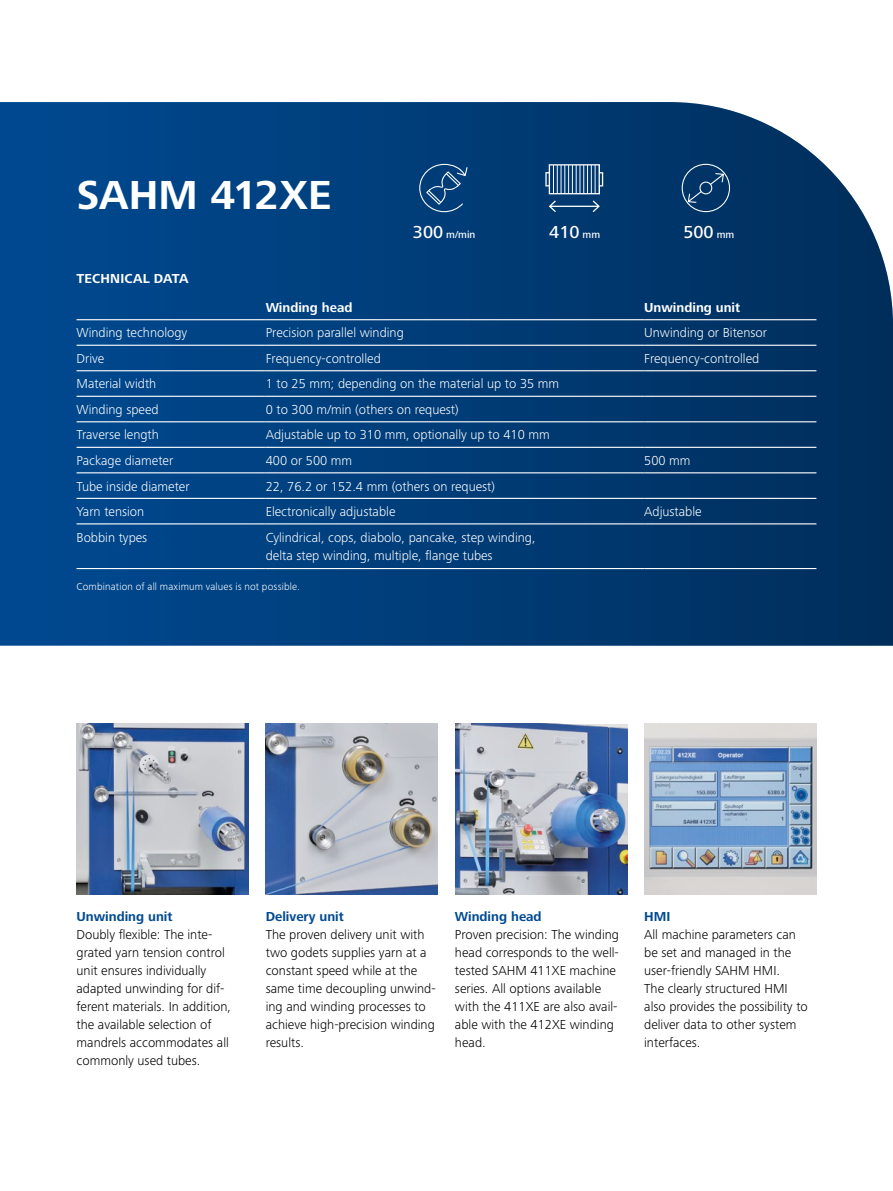
<style>
.page{position:relative;width:893px;height:1191px;background:#fff}
.page>*{position:absolute;margin:0;border:0;box-sizing:border-box;transform-origin:0 0}
.t1{font:700 42px "Frutiger Next LTW1 G";color:#fff}
.t2{font:500 18px "Frutiger Next LTW1 G";color:#fff}
.t3{font:300 13.5px/18px "Frutiger Next LTW1 G";color:#000}
.t4{font:300 13.5px/18px "Frutiger Next LTW1 G";color:#fff}
.t5{font:700 13.5px "Frutiger Next LTW1 G";color:#004a92}
.t6{font:700 13.5px "Frutiger Next LTW1 G";color:#fff}
.t7{font:300 10.5px "Frutiger Next LTW1 G";letter-spacing:.015em;color:#fff}
.t8{font:500 10.5px "Frutiger Next LTW1 G";color:#fff}
.s1{font-size:18px}
.s2{font-size:10.5px}
</style>
<div class="page">
<svg style="left:0;top:102px;width:893px;height:543px;background:#07417b"></svg>
<hr style="left:77px;top:319px;width:189px;height:1px;background:#fff">
<hr style="left:77px;top:345px;width:189px;height:1px;background:#fff">
<hr style="left:77px;top:370px;width:189px;height:1px;background:#fff">
<hr style="left:77px;top:396px;width:189px;height:1px;background:#fff">
<hr style="left:77px;top:421px;width:189px;height:1px;background:#fff">
<hr style="left:77px;top:447px;width:189px;height:1px;background:#fff">
<hr style="left:77px;top:472px;width:189px;height:1px;background:#fff">
<hr style="left:77px;top:498px;width:189px;height:1px;background:#fff">
<hr style="left:77px;top:523px;width:189px;height:1px;background:#fff">
<hr style="left:77px;top:568px;width:189px;height:1px;background:#fff">
<hr style="left:266px;top:319px;width:378px;height:1px;background:#fff">
<hr style="left:644px;top:319px;width:172px;height:1px;background:#fff">
<hr style="left:266px;top:345px;width:378px;height:1px;background:#fff">
<hr style="left:644px;top:345px;width:172px;height:1px;background:#fff">
<hr style="left:266px;top:370px;width:378px;height:1px;background:#fff">
<hr style="left:644px;top:370px;width:172px;height:1px;background:#fff">
<hr style="left:266px;top:396px;width:378px;height:1px;background:#fff">
<hr style="left:644px;top:396px;width:172px;height:1px;background:#fff">
<hr style="left:266px;top:421px;width:378px;height:1px;background:#fff">
<hr style="left:644px;top:421px;width:172px;height:1px;background:#fff">
<hr style="left:266px;top:447px;width:378px;height:1px;background:#fff">
<hr style="left:644px;top:447px;width:172px;height:1px;background:#fff">
<hr style="left:266px;top:472px;width:378px;height:1px;background:#fff">
<hr style="left:644px;top:472px;width:172px;height:1px;background:#fff">
<hr style="left:266px;top:498px;width:378px;height:1px;background:#fff">
<hr style="left:644px;top:498px;width:172px;height:1px;background:#fff">
<hr style="left:266px;top:523px;width:378px;height:1px;background:#fff">
<hr style="left:644px;top:523px;width:172px;height:1px;background:#fff">
<hr style="left:266px;top:568px;width:378px;height:1px;background:#fff">
<hr style="left:644px;top:568px;width:172px;height:1px;background:#fff">
<svg style="left:549px;top:200px;width:51px;height:12px"></svg>
<svg style="left:545px;top:164px;width:58px;height:30px;background:#51779c"></svg>
<svg style="left:682px;top:164px;width:48px;height:48px;background:#1d4b78"></svg>
<svg style="left:419px;top:164px;width:49px;height:48px;background:#1f5488"></svg>
<img style="left:644px;top:724px;width:172px;height:170px">
<img style="left:265px;top:724px;width:172px;height:170px">
<img style="left:77px;top:724px;width:172px;height:170px">
<img style="left:455px;top:724px;width:172px;height:170px">
<h1 class="t1" style="left:77px;top:171px;width:256px">SAHM 412XE</h1>
<p class="t6" style="left:77px;top:270px;width:114px">TECHNICAL DATA</p>
<p class="t8" style="left:413px;top:228px;width:64px"><span class="s1">300</span> m/min</p>
<h2 class="t2" style="left:549px;top:221px;width:52px">410 <span class="s2">mm</span></h2>
<h2 class="t2" style="left:683px;top:221px;width:52px">500 <span class="s2">mm</span></h2>
<p class="t6" style="left:266px;top:299px;width:88px">Winding head</p>
<p class="t6" style="left:644px;top:299px;width:98px">Unwinding unit</p>
<p class="t4" style="left:77px;top:324px;width:112px">Winding technology</p>
<p class="t4" style="left:266px;top:324px;width:140px">Precision parallel winding</p>
<p class="t4" style="left:644px;top:324px;width:124px">Unwinding or Bitensor</p>
<p class="t4" style="left:77px;top:349px;width:29px">Drive</p>
<p class="t4" style="left:266px;top:349px;width:117px">Frequency-controlled</p>
<p class="t4" style="left:644px;top:349px;width:117px">Frequency-controlled</p>
<p class="t4" style="left:77px;top:375px;width:81px">Material width</p>
<p class="t4" style="left:266px;top:375px;width:295px">1 to 25 mm; depending on the material up to 35 mm</p>
<p class="t4" style="left:77px;top:400px;width:84px">Winding speed</p>
<p class="t4" style="left:266px;top:400px;width:194px">0 to 300 m/min (others on request)</p>
<p class="t4" style="left:77px;top:426px;width:84px">Traverse length</p>
<p class="t4" style="left:266px;top:426px;width:286px">Adjustable up to 310 mm, optionally up to 410 mm</p>
<p class="t4" style="left:77px;top:451px;width:98px">Package diameter</p>
<p class="t4" style="left:266px;top:451px;width:88px">400 or 500 mm</p>
<p class="t4" style="left:644px;top:451px;width:48px">500 mm</p>
<p class="t4" style="left:77px;top:477px;width:115px">Tube inside diameter</p>
<p class="t4" style="left:266px;top:477px;width:231px">22, 76.2 or 152.4 mm (others on request)</p>
<p class="t4" style="left:77px;top:502px;width:69px">Yarn tension</p>
<p class="t4" style="left:266px;top:502px;width:131px">Electronically adjustable</p>
<p class="t4" style="left:644px;top:502px;width:59px">Adjustable</p>
<p class="t4" style="left:77px;top:528px;width:72px">Bobbin types</p>
<p class="t4" style="left:266px;top:528px;width:271px">Cylindrical, cops, diabolo, pancake, step winding, delta step winding, multiple, flange tubes</p>
<p class="t7" style="left:77px;top:580px;width:225px">Combination of all maximum values is not possible.</p>
<p class="t5" style="left:77px;top:908px;width:98px">Unwinding unit</p>
<p class="t3" style="left:77px;top:925px;width:156px">Doubly flexible: The inte&shy;grated yarn tension control unit ensures individually adapted unwinding for dif&shy;ferent materials. In addition, the available selection of mandrels accommodates all commonly used tubes.</p>
<p class="t5" style="left:266px;top:908px;width:80px">Delivery unit</p>
<p class="t3" style="left:266px;top:925px;width:171px">The proven delivery unit with two godets supplies yarn at a constant speed while at the same time decoupling unwind&shy;ing and winding processes to achieve high-precision winding results.</p>
<p class="t5" style="left:455px;top:908px;width:88px">Winding head</p>
<p class="t3" style="left:455px;top:925px;width:166px">Proven precision: The winding head corresponds to the well&shy;tested SAHM 411XE machine series. All options available with the 411XE are also avail&shy;able with the 412XE winding head.</p>
<p class="t5" style="left:644px;top:908px;width:28px">HMI</p>
<p class="t3" style="left:644px;top:925px;width:165px">All machine parameters can be set and managed in the user-friendly SAHM HMI.<br>The clearly structured HMI also provides the possibility to deliver data to other system interfaces.</p>
</div>
